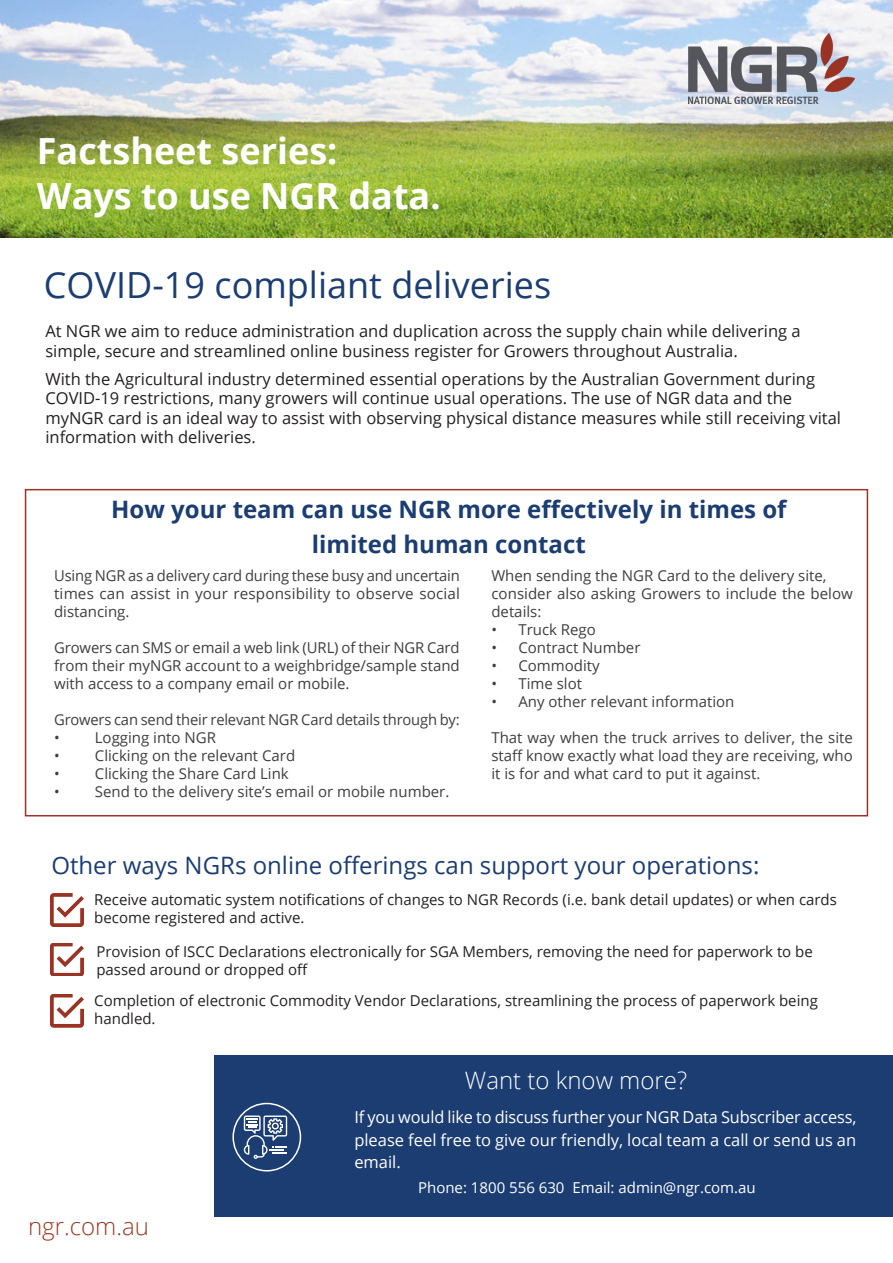
<style>
.page{position:relative;width:893px;height:1263px;background:#fff}
.page>*{position:absolute;margin:0;border:0;box-sizing:border-box;transform-origin:0 0}
.Main_title{font:700 36px "Open Sans";color:#fff}
.Main_title-2{font:36px "Open Sans";color:#1b3d72}
.Main_title-3{font:700 24px/34.5px "Open Sans";color:#1b3d72;text-align:center}
.Body{font:24px "Open Sans";color:#1b3d72}
.Main_title-4{font:300 24px "Open Sans";color:#fff}
.t1{font:300 24px "Open Sans";color:#9c3824}
.blue_intro{font:16.5px/19.5px "Open Sans";color:#231f20}
.White_intro{font:16.5px/22.5px "Open Sans";color:#fff;text-align:justify}
.Body-2{font:15px/18px "Open Sans";color:#3e3e3f;text-align:justify}
.white_bullets{font:15px/18px "Open Sans";color:#231f20}
.blue_intro-2{font:15px "Open Sans";color:#fff}
</style>
<div class="page">
<div style="left:25px;top:489px;width:843px;height:327px;border:2px solid #9a3324"></div>
<img style="left:0;top:0;width:893px;height:237px">
<img style="left:689px;top:33px;width:166px;height:70px">
<div style="left:214px;top:1055px;width:679px;height:162px;background:#1b3d72"></div>
<svg style="left:244px;top:1115px;width:43px;height:44px"></svg>
<div style="left:232px;top:1103px;width:69px;height:68px;border:2px solid #fff;border-radius:50%"></div>
<svg style="left:50px;top:894px;width:34px;height:32px"></svg>
<svg style="left:50px;top:943px;width:34px;height:33px"></svg>
<svg style="left:50px;top:994px;width:34px;height:33px"></svg>
<p class="Main_title" style="left:37px;top:125px;width:302px">Factsheet series:</p>
<p class="Main_title" style="left:37px;top:170px;width:405px">Ways to use NGR data.</p>
<p class="Main_title-2" style="left:44px;top:260px;width:509px">COVID-19 compliant deliveries</p>
<p class="blue_intro" style="left:45px;top:321px;width:757px">At NGR we aim to reduce administration and duplication across the supply chain while delivering a simple, secure and streamlined online business register for Growers throughout Australia.</p>
<p class="blue_intro" style="left:45px;top:369px;width:797px">With the Agricultural industry determined essential operations by the Australian Government during COVID-19 restrictions, many growers will continue usual operations. The use of NGR data and the myNGR card is an ideal way to assist with observing physical distance measures while still receiving vital information with deliveries.</p>
<p class="Main_title-3" style="left:111px;top:492px;width:677px">How your team can use NGR more effectively in times of limited human contact</p>
<p class="Body-2" style="left:54px;top:567px;width:407px">Using NGR as a delivery card during these busy and uncertain times can assist in your responsibility to observe social distancing.</p>
<p class="Body-2" style="left:54px;top:639px;width:407px">Growers can SMS or email a web link (URL) of their NGR Card from their myNGR account to a weighbridge/sample stand with access to a company email or mobile.</p>
<p class="Body-2" style="left:54px;top:711px;width:407px">Growers can send their relevant NGR Card details through by:</p>
<p class="Body-2" style="left:54px;top:729px;width:163px">• Logging into NGR</p>
<p class="Body-2" style="left:54px;top:747px;width:243px">• Clicking on the relevant Card</p>
<p class="Body-2" style="left:54px;top:765px;width:236px">• Clicking the Share Card Link</p>
<p class="Body-2" style="left:54px;top:783px;width:397px">• Send to the delivery site’s email or mobile number.</p>
<p class="Body-2" style="left:491px;top:567px;width:337px">When sending the NGR Card to the delivery site,</p>
<p class="Body-2" style="left:491px;top:585px;width:363px">consider also asking Growers to include the below details:</p>
<p class="Body-2" style="left:491px;top:621px;width:106px">• Truck Rego</p>
<p class="Body-2" style="left:491px;top:639px;width:151px">• Contract Number</p>
<p class="Body-2" style="left:491px;top:657px;width:110px">• Commodity</p>
<p class="Body-2" style="left:491px;top:675px;width:92px">• Time slot</p>
<p class="Body-2" style="left:491px;top:693px;width:245px">• Any other relevant information</p>
<p class="Body-2" style="left:491px;top:729px;width:363px">That way when the truck arrives to deliver, the site staff know exactly what load they are receiving, who it is for and what card to put it against.</p>
<p class="Body" style="left:51px;top:848px;width:709px">Other ways NGRs online offerings can support your operations:</p>
<p class="white_bullets" style="left:94px;top:890px;width:744px">Receive automatic system notifications of changes to NGR Records (i.e. bank detail updates) or when cards become registered and active.</p>
<p class="white_bullets" style="left:96px;top:942px;width:718px">Provision of ISCC Declarations electronically for SGA Members, removing the need for paperwork to be passed around or dropped off</p>
<p class="white_bullets" style="left:94px;top:991px;width:725px">Completion of electronic Commodity Vendor Declarations, streamlining the process of paperwork being handled.</p>
<p class="Main_title-4" style="left:465px;top:1063px;width:224px">Want to know more?</p>
<p class="White_intro" style="left:354px;top:1106px;width:504px">If you would like to discuss further your NGR Data Subscriber access, please feel free to give our friendly, local team a call or send us an email.</p>
<p class="t1" style="left:28px;top:1210px;width:123px">ngr.com.au</p>
<p class="blue_intro-2" style="left:418px;top:1177px;width:339px">Phone: 1800 556 630 Email: admin@ngr.com.au</p>
</div>
